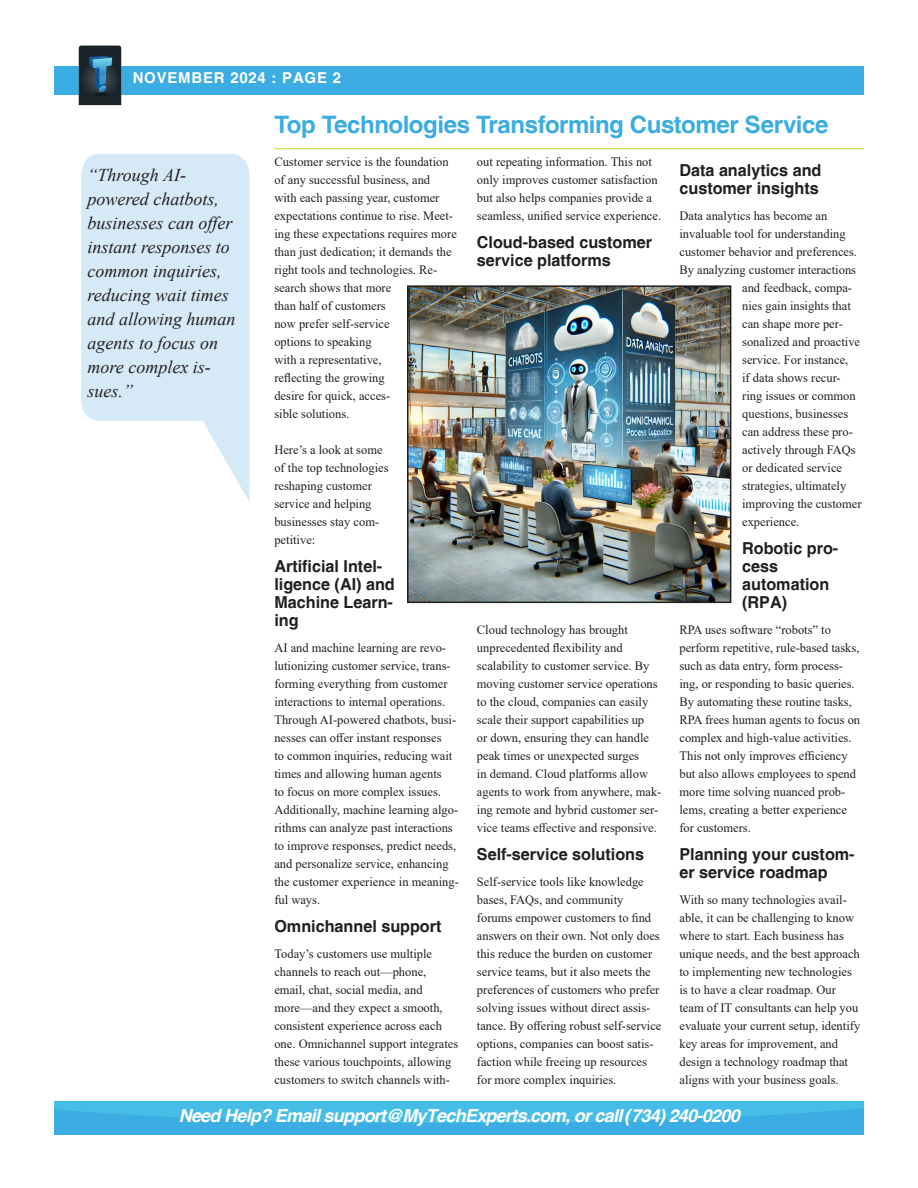
<style>
.page{position:relative;width:918px;height:1188px;background:#fff}
.page>*{position:absolute;margin:0;border:0;box-sizing:border-box;transform-origin:0 0}
.t1{font:700 24px "Helvetica";letter-spacing:-.015em;color:#3bade2}
.t2{font:italic 18px/24px "Times New Roman";color:#231f20}
.t3{font:italic 700 18px "Helvetica";letter-spacing:-.04em;color:#fff}
.t4{font:700 16.5px/18px "Helvetica";color:#231f20}
.t5{font:700 15px "Helvetica";letter-spacing:.05em;color:#fff}
.t6{font:12.75px/18px "Times New Roman";color:#231f20}
</style>
<div class="page">
<div style="left:54px;top:66px;width:810px;height:28px;background:#3bade2"></div>
<svg style="left:78px;top:45px;width:44px;height:60px;background:#2b4451"></svg>
<div style="left:55px;top:1101px;width:809px;height:34px;background:#3bade2"></div>
<svg style="left:55px;top:1102px;width:809px;height:21px"></svg>
<svg style="left:81px;top:154px;width:169px;height:348px;fill:#d6e9f7"></svg>
<hr style="left:274px;top:148px;width:590px;height:1px;background:#cadb2a">
<img style="left:410px;top:288px;width:318px;height:312px">
<div style="left:407px;top:285px;width:324px;height:318px;border:2px solid #231f20"></div>
<p class="t5" style="left:133px;top:68px;width:210px">NOVEMBER 2024 : PAGE 2</p>
<h2 class="t2" style="left:88px;top:163px;width:150px">“Through AI&shy;powered chatbots, businesses can offer instant responses to common inquiries, reducing wait times and allowing human agents to focus on more complex is&shy;sues.”</h2>
<h1 class="t1" style="left:274px;top:110px;width:556px">Top Technologies Transforming Customer Service</h1>
<p class="t6" style="left:274px;top:152px;width:184px">Customer service is the foundation of any successful business, and<br>with each passing year, customer expectations continue to rise. Meet&shy;ing these expectations requires more than just dedication; it demands the right tools and technologies. Re&shy;search shows that more<br>than half of customers<br>now prefer self-service<br>options to speaking<br>with a representative,<br>reflecting the growing<br>desire for quick, acces-<br>sible solutions.</p>
<p class="t6" style="left:274px;top:440px;width:116px">Here’s a look at some of the top technologies reshaping customer service and helping businesses stay com&shy;petitive:</p>
<p class="t4" style="left:274px;top:557px;width:122px">Artificial Intel&shy;ligence (AI) and<br>Machine Learn&shy;ing</p>
<p class="t6" style="left:274px;top:638px;width:186px">AI and machine learning are revo&shy;lutionizing customer service, trans&shy;forming everything from customer interactions to internal operations.<br>Through AI-powered chatbots, busi&shy;nesses can offer instant responses<br>to common inquiries, reducing wait times and allowing human agents<br>to focus on more complex issues.<br>Additionally, machine learning algo&shy;rithms can analyze past interactions to improve responses, predict needs, and personalize service, enhancing the customer experience in meaning&shy;ful ways.</p>
<p class="t4" style="left:274px;top:917px;width:169px">Omnichannel support</p>
<p class="t6" style="left:274px;top:944px;width:185px">Today’s customers use multiple channels to reach out—phone, email, chat, social media, and more—and they expect a smooth, consistent experience across each one. Omnichannel support integrates these various touchpoints, allowing customers to switch channels with-</p>
<p class="t6" style="left:477px;top:152px;width:186px">out repeating information. This not only improves customer satisfaction but also helps companies provide a seamless, unified service experience.</p>
<p class="t4" style="left:477px;top:233px;width:177px">Cloud-based customer service platforms</p>
<p class="t4" style="left:679px;top:161px;width:143px">Data analytics and customer insights</p>
<p class="t6" style="left:679px;top:206px;width:149px">Data analytics has become an</p>
<p class="t6" style="left:679px;top:224px;width:168px">invaluable tool for understanding</p>
<p class="t6" style="left:679px;top:242px;width:179px">customer behavior and preferences.</p>
<p class="t6" style="left:679px;top:260px;width:178px">By analyzing customer interactions</p>
<p class="t6" style="left:742px;top:278px;width:111px">and feedback, compa-</p>
<p class="t6" style="left:742px;top:296px;width:110px">nies gain insights that</p>
<p class="t6" style="left:742px;top:314px;width:102px">can shape more per-</p>
<p class="t6" style="left:742px;top:332px;width:119px">sonalized and proactive</p>
<p class="t6" style="left:742px;top:350px;width:108px">service. For instance,</p>
<p class="t6" style="left:742px;top:368px;width:100px">if data shows recur-</p>
<p class="t6" style="left:742px;top:386px;width:115px">ring issues or common</p>
<p class="t6" style="left:742px;top:404px;width:108px">questions, businesses</p>
<p class="t6" style="left:742px;top:422px;width:112px">can address these pro-</p>
<p class="t6" style="left:742px;top:440px;width:115px">actively through FAQs</p>
<p class="t6" style="left:742px;top:458px;width:101px">or dedicated service</p>
<p class="t6" style="left:742px;top:476px;width:106px">strategies, ultimately</p>
<p class="t6" style="left:742px;top:494px;width:121px">improving the customer</p>
<p class="t6" style="left:742px;top:512px;width:59px">experience.</p>
<p class="t4" style="left:742px;top:539px;width:98px">Robotic pro&shy;cess automation (RPA)</p>
<p class="t6" style="left:679px;top:620px;width:182px">RPA uses software “robots” to perform repetitive, rule-based tasks, such as data entry, form process&shy;ing, or responding to basic queries.<br>By automating these routine tasks,<br>RPA frees human agents to focus on complex and high-value activities.<br>This not only improves efficiency but also allows employees to spend more time solving nuanced prob&shy;lems, creating a better experience for customers.</p>
<p class="t4" style="left:679px;top:845px;width:177px">Planning your custom&shy;er service roadmap</p>
<p class="t6" style="left:679px;top:890px;width:182px">With so many technologies avail&shy;able, it can be challenging to know where to start. Each business has unique needs, and the best approach to implementing new technologies is to have a clear roadmap. Our team of IT consultants can help you evaluate your current setup, identify key areas for improvement, and design a technology roadmap that aligns with your business goals.</p>
<p class="t6" style="left:477px;top:620px;width:186px">Cloud technology has brought unprecedented flexibility and scalability to customer service. By moving customer service operations to the cloud, companies can easily scale their support capabilities up<br>or down, ensuring they can handle peak times or unexpected surges<br>in demand. Cloud platforms allow agents to work from anywhere, mak&shy;ing remote and hybrid customer ser&shy;vice teams effective and responsive.</p>
<p class="t4" style="left:477px;top:845px;width:169px">Self-service solutions</p>
<p class="t6" style="left:477px;top:872px;width:186px">Self-service tools like knowledge bases, FAQs, and community forums empower customers to find answers on their own. Not only does this reduce the burden on customer service teams, but it also meets the preferences of customers who prefer solving issues without direct assis&shy;tance. By offering robust self-service options, companies can boost satis&shy;faction while freeing up resources for more complex inquiries.</p>
<h2 class="t3" style="left:179px;top:1105px;width:562px">Need Help? Email support@MyTechExperts.com, or call (734) 240-0200</h2>
</div>
